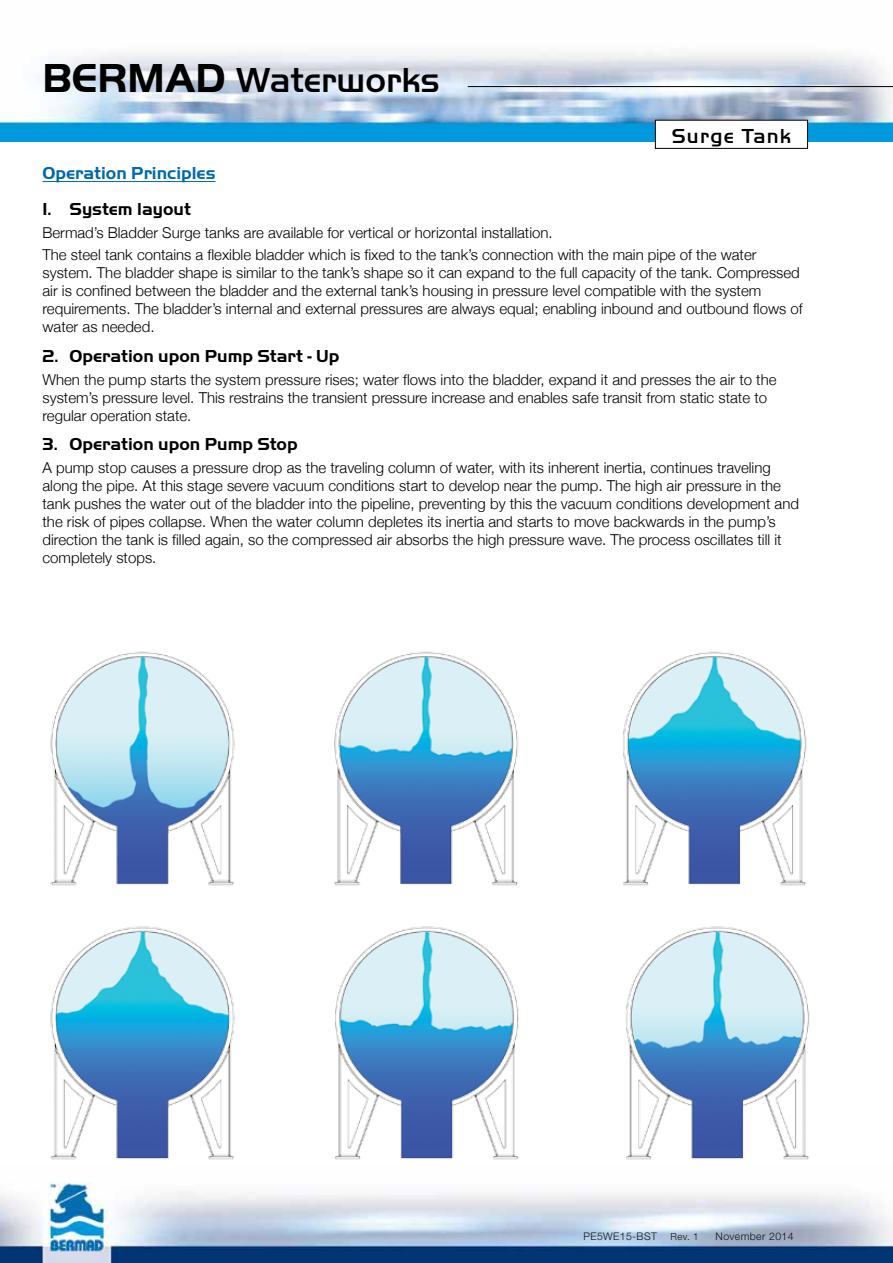
<style>
.page{position:relative;width:893px;height:1263px;background:#fff}
.page>*{position:absolute;margin:0;border:0;box-sizing:border-box;transform-origin:0 0}
.t1{font:500 36px "Handel Got D";letter-spacing:-.005em;color:#000}
.t2{font:500 21px "Handel Got D";letter-spacing:.06em;color:#000}
.t3{font:700 18px "Handel Got D";color:#000}
.t4{font:700 18px "Handel Got D";color:#0068ab}
.t5{font:300 15px/18px "Helvetica Neue";color:#000}
.t6{font:300 10.5px "Helvetica Neue LT Pro";letter-spacing:.04em;color:#111212}
.t7{font:300 9.75px "Helvetica Neue LT Pro";color:#111212}
.s1{font-weight:700;font-size:42px}
</style>
<div class="page">
<img style="left:0;top:52px;width:893px;height:90px">
<img style="left:0;top:1182px;width:893px;height:81px">
<div style="left:655px;top:120px;width:152px;height:28px;background:#fff"></div>
<div style="left:655px;top:120px;width:153px;height:29px;border:1px solid #000"></div>
<hr style="left:468px;top:86px;width:425px;height:1px;background:#000">
<hr style="left:43px;top:181px;width:173px;height:1px;background:#0068ab">
<img style="left:50px;top:651px;width:185px;height:235px">
<img style="left:334px;top:651px;width:185px;height:235px">
<img style="left:623px;top:651px;width:184px;height:235px">
<img style="left:50px;top:926px;width:185px;height:234px">
<img style="left:335px;top:926px;width:184px;height:234px">
<img style="left:626px;top:926px;width:184px;height:234px">
<h1 class="t1" style="left:43px;top:60px;width:399px"><span class="s1">BERMAD</span> Waterworks</h1>
<h2 class="t2" style="left:672px;top:124px;width:121px">Surge Tank</h2>
<p class="t4" style="left:43px;top:162px;width:175px">Operation Principles</p>
<p class="t3" style="left:43px;top:199px;width:150px">1. System layout</p>
<p class="t5" style="left:43px;top:221px;width:716px;line-height:22.2px">Bermad’s Bladder Surge tanks are available for vertical or horizontal installation.<br>The steel tank contains a flexible bladder which is fixed to the tank’s connection with the main pipe of the water</p>
<p class="t5" style="left:43px;top:263px;width:762px">system. The bladder shape is similar to the tank’s shape so it can expand to the full capacity of the tank. Compressed air is confined between the bladder and the external tank’s housing in pressure level compatible with the system requirements. The bladder’s internal and external pressures are always equal; enabling inbound and outbound flows of water as needed.</p>
<p class="t3" style="left:43px;top:346px;width:298px">2. Operation upon Pump Start - Up</p>
<p class="t5" style="left:43px;top:370px;width:735px">When the pump starts the system pressure rises; water flows into the bladder, expand it and presses the air to the system’s pressure level. This restrains the transient pressure increase and enables safe transit from static state to regular operation state.</p>
<p class="t3" style="left:43px;top:434px;width:257px">3. Operation upon Pump Stop</p>
<p class="t5" style="left:43px;top:458px;width:758px">A pump stop causes a pressure drop as the traveling column of water, with its inherent inertia, continues traveling along the pipe. At this stage severe vacuum conditions start to develop near the pump. The high air pressure in the tank pushes the water out of the bladder into the pipeline, preventing by this the vacuum conditions development and the risk of pipes collapse. When the water column depletes its inertia and starts to move backwards in the pump’s direction the tank is filled again, so the compressed air absorbs the high pressure wave. The process oscillates till it completely stops.</p>
<p class="t6" style="left:583px;top:1229px;width:75px">PE5WE15-BST</p>
<p class="t7" style="left:670px;top:1230px;width:30px">Rev. 1</p>
<p class="t6" style="left:715px;top:1229px;width:80px">November 2014</p>
</div>
